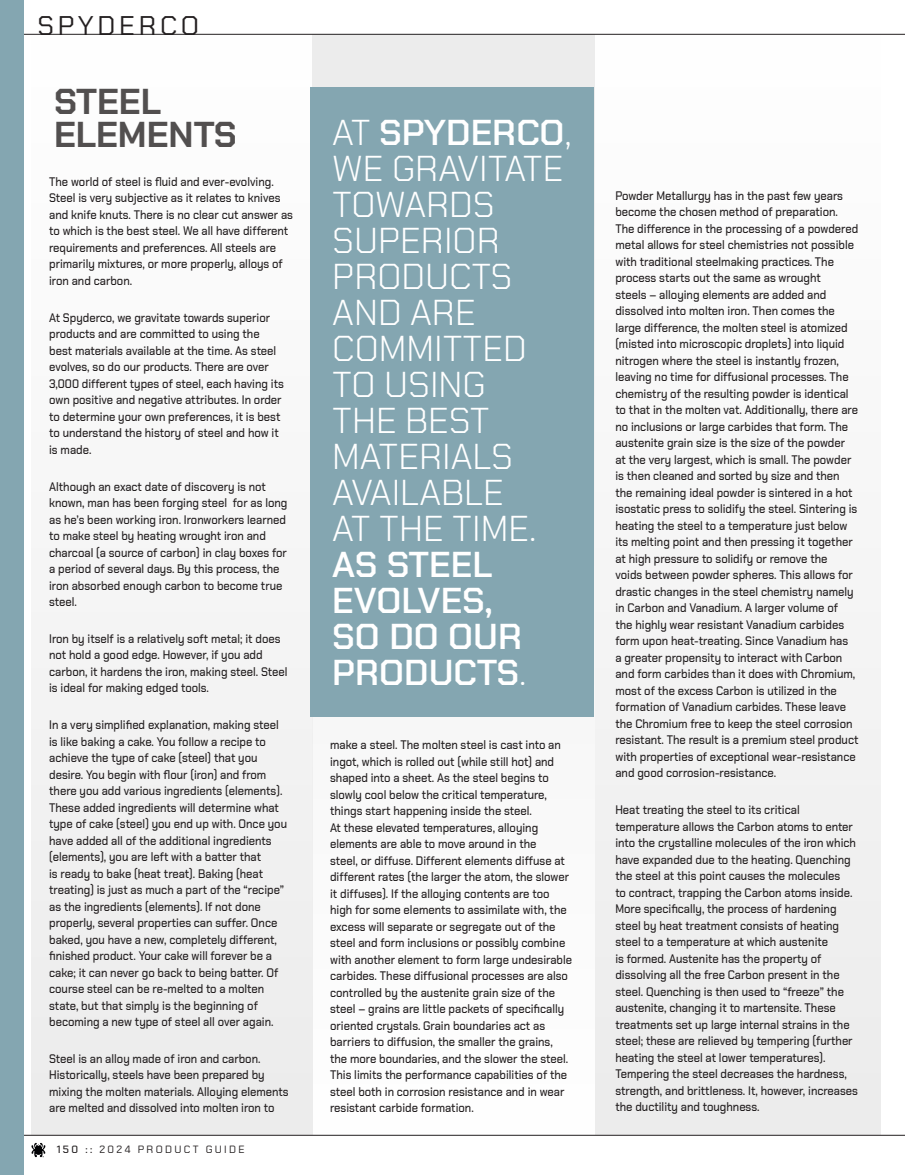
<style>
.page{position:relative;width:905px;height:1175px;background:#fff}
.page>*{position:absolute;margin:0;border:0;box-sizing:border-box;transform-origin:0 0}
.t1{font:300 36px/36px "Chakra Petch";color:#fff}
.t2{font:600 36px/36px "Chakra Petch";color:#fff}
.t3{font:700 36px/33px "Chakra Petch";color:#524f4f}
.t4{font:27px "Chakra Petch";letter-spacing:.14em;color:#231f20}
.t5{font:500 12.3px/16.5px "Chakra Petch";color:#231f20;scale:.9 1}
.t6{font:10.5px "Chakra Petch";letter-spacing:.22em;color:#231f20}
.s1{font-weight:500}
.s2{font-weight:600}
.s3{font-weight:300}
</style>
<div class="page">
<div style="left:313px;top:34px;width:281px;height:1098px;background:linear-gradient(to right,#f9f9f9,#f9f9f9)"></div>
<div style="left:31px;top:34px;width:282px;height:1101px;background:#f5f5f5"></div>
<div style="left:594px;top:34px;width:286px;height:1101px;background:#f5f5f5"></div>
<hr style="left:24px;top:34px;width:880px;height:1px;background:#231f20">
<hr style="left:24px;top:1135px;width:880px;height:1px;background:#231f20">
<svg style="left:31px;top:1142px;width:15px;height:15px"></svg>
<div style="left:0;top:0;width:24px;height:1174px;background:#84a6b1"></div>
<div style="left:311px;top:87px;width:282px;height:630px;background:#84a6b1"></div>
<h2 class="t4" style="left:37px;top:9px;width:163px">SPYDERCO</h2>
<h1 class="t3" style="left:54px;top:85px;width:184px">STEEL<br>ELEMENTS</h1>
<p class="t5" style="left:49px;top:173px;width:272px">The world of steel is nuid and ever-evolving.<br>Steel is very subjective as it relates to knives and knife knuts. There is no clear cut answer as to which is the best steel. We all have different requirements and preferences. All steels are primarily mixtures, or more properly, alloys of iron and carbon.</p>
<p class="t5" style="left:49px;top:309px;width:262px">At Spyderco, we gravitate towards superior products and are committed to using the best materials available at the time. As steel evolves, so do our products. There are over 3,000 different types of steel, each having its own positive and negative attributes. In order to determine your own preferences, it is best to understand the history of steel and how it is made.</p>
<p class="t5" style="left:49px;top:478px;width:266px">Although an exact date of discovery is not known, man has been forging steel for as long as he9s been working iron. Ironworkers learned to make steel by heating wrought iron and charcoal (a source of carbon) in clay boxes for a period of several days. By this process, the iron absorbed enough carbon to become true steel.</p>
<p class="t5" style="left:49px;top:630px;width:266px">Iron by itself is a relatively soft metal; it does not hold a good edge. However, if you add carbon, it hardens the iron, making steel. Steel is ideal for making edged tools.</p>
<p class="t5" style="left:49px;top:716px;width:266px">In a very simplioed explanation, making steel is like baking a cake. You follow a recipe to achieve the type of cake (steel) that you desire. You begin with nour (iron) and from there you add various ingredients (elements).<br>These added ingredients will determine what type of cake (steel) you end up with. Once you have added all of the additional ingredients (elements), you are left with a batter that<br>is ready to bake (heat treat). Baking (heat treating) is just as much a part of the &lt;recipe= as the ingredients (elements). If not done properly, several properties can suffer. Once baked, you have a new, completely different, onished product. Your cake will forever be a cake; it can never go back to being batter. Of course steel can be re-melted to a molten state, but that simply is the beginning of becoming a new type of steel all over again.</p>
<p class="t5" style="left:49px;top:1050px;width:267px">Steel is an alloy made of iron and carbon.<br>Historically, steels have been prepared by mixing the molten materials. Alloying elements are melted and dissolved into molten iron to</p>
<p class="t6" style="left:57px;top:1143px;width:189px"><span class="s1">150 ::</span> 2024 PRODUCT GUIDE</p>
<h1 class="t1" style="left:332px;top:116px;width:241px">AT <span class="s2">SPYDERCO</span>,<br>WE GRAVITATE<br>TOWARDS<br>SUPERIOR<br>PRODUCTS<br>AND ARE<br>COMMITTED<br>TO USING<br>THE BEST<br>MATERIALS<br>AVAILABLE<br>AT THE TIME.</h1>
<h1 class="t2" style="left:332px;top:548px;width:196px">AS STEEL<br>EVOLVES,<br>SO DO OUR<br>PRODUCTS<span class="s3">.</span></h1>
<p class="t5" style="left:330px;top:736px;width:270px">make a steel. The molten steel is cast into an ingot, which is rolled out (while still hot) and shaped into a sheet. As the steel begins to slowly cool below the critical temperature, things start happening inside the steel.<br>At these elevated temperatures, alloying elements are able to move around in the<br>steel, or diffuse. Different elements diffuse at different rates (the larger the atom, the slower it diffuses). If the alloying contents are too high for some elements to assimilate with, the excess will separate or segregate out of the steel and form inclusions or possibly combine with another element to form large undesirable carbides. These diffusional processes are also controlled by the austenite grain size of the steel 3 grains are little packets of speciocally oriented crystals. Grain boundaries act as barriers to diffusion, the smaller the grains, the more boundaries, and the slower the steel.<br>This limits the performance capabilities of the steel both in corrosion resistance and in wear resistant carbide formation.</p>
<p class="t5" style="left:615px;top:187px;width:271px">Powder Metallurgy has in the past few years become the chosen method of preparation.<br>The difference in the processing of a powdered metal allows for steel chemistries not possible with traditional steelmaking practices. The process starts out the same as wrought<br>steels 3 alloying elements are added and dissolved into molten iron. Then comes the large difference, the molten steel is atomized (misted into microscopic droplets) into liquid nitrogen where the steel is instantly frozen, leaving no time for diffusional processes. The chemistry of the resulting powder is identical to that in the molten vat. Additionally, there are no inclusions or large carbides that form. The austenite grain size is the size of the powder at the very largest, which is small. The powder is then cleaned and sorted by size and then the remaining ideal powder is sintered in a hot isostatic press to solidify the steel. Sintering is heating the steel to a temperature just below its melting point and then pressing it together at high pressure to solidify or remove the<br>voids between powder spheres. This allows for drastic changes in the steel chemistry namely in Carbon and Vanadium. A larger volume of<br>the highly wear resistant Vanadium carbides form upon heat-treating. Since Vanadium has<br>a greater propensity to interact with Carbon and form carbides than it does with Chromium, most of the excess Carbon is utilized in the formation of Vanadium carbides. These leave the Chromium free to keep the steel corrosion resistant. The result is a premium steel product with properties of exceptional wear-resistance and good corrosion-resistance.</p>
<p class="t5" style="left:615px;top:801px;width:271px">Heat treating the steel to its critical temperature allows the Carbon atoms to enter into the crystalline molecules of the iron which have expanded due to the heating. Quenching the steel at this point causes the molecules<br>to contract, trapping the Carbon atoms inside.<br>More speciocally, the process of hardening steel by heat treatment consists of heating steel to a temperature at which austenite<br>is formed. Austenite has the property of dissolving all the free Carbon present in the steel. Quenching is then used to &lt;freeze= the austenite, changing it to martensite. These treatments set up large internal strains in the steel; these are relieved by tempering (further heating the steel at lower temperatures).<br>Tempering the steel decreases the hardness, strength, and brittleness. It, however, increases the ductility and toughness.</p>
</div>
